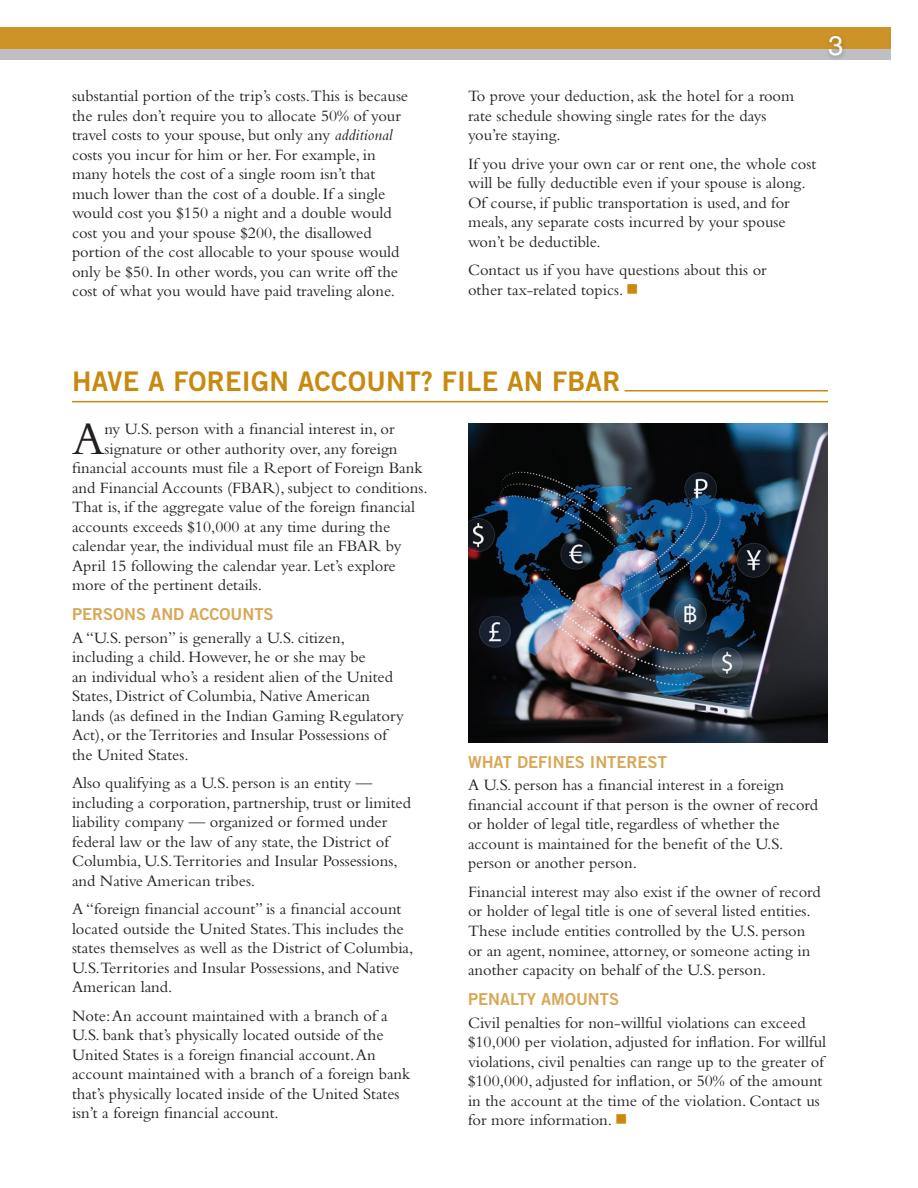
<style>
.page{position:relative;width:918px;height:1188px;background:#fff}
.page>*{position:absolute;margin:0;border:0;box-sizing:border-box;transform-origin:0 0}
.t1{font:47.85px "Bembo Std";color:#231f20}
.t2{font:27px "Trade Gothic LT Std Bd 2";letter-spacing:.01em;color:#c8890e}
.t3{font:27px "Helvetica LT Std";color:#fff}
.t4{font:16.5px/19.5px "Bembo Std";color:#231f20}
.t5{font:16.5px "Trade Gothic LT Std Bd 2";color:#d9a756}
.s1{font-style:italic}
.s2{color:#c8890e}
</style>
<div class="page">
<div style="left:0;top:44px;width:890px;height:16px;background:#bebfc2"></div>
<div style="left:0;top:27px;width:890px;height:22px;background:#cd9328"></div>
<div style="left:825px;top:32px;width:23px;height:30px;background:#231f20;opacity:.3"></div>
<hr style="left:625px;top:390px;width:203px;height:1px;background:#c8890e">
<hr style="left:72px;top:401px;width:756px;height:1px;background:#c8890e">
<img style="left:468px;top:423px;width:360px;height:319px">
<h2 class="t3" style="left:828px;top:30px;width:17px">3</h2>
<p class="t4" style="left:72px;top:86px;width:338px">substantial portion of the trip’s costs.This is because the rules don’t require you to allocate 50% of your travel costs to your spouse, but only any <span class="s1">additional </span>costs you incur for him or her. For example, in many hotels the cost of a single room isn’t that much lower than the cost of a double. If a single would cost you $150 a night and a double would cost you and your spouse $200, the disallowed portion of the cost allocable to your spouse would only be $50. In other words, you can write off the cost of what you would have paid traveling alone.</p>
<p class="t4" style="left:468px;top:86px;width:328px">To prove your deduction, ask the hotel for a room rate schedule showing single rates for the days you’re staying.</p>
<p class="t4" style="left:468px;top:154px;width:350px">If you drive your own car or rent one, the whole cost will be fully deductible even if your spouse is along.<br>Of course, if public transportation is used, and for meals, any separate costs incurred by your spouse won’t be deductible.</p>
<p class="t4" style="left:468px;top:260px;width:300px">Contact us if you have questions about this or other tax-related topics. <span class="s2">■</span></p>
<h2 class="t2" style="left:72px;top:365px;width:550px">HAVE A FOREIGN ACCOUNT? FILE AN FBAR</h2>
<h1 class="t1" style="left:72px;top:411px;width:34px">A</h1>
<p class="t4" style="left:104px;top:419px;width:292px">ny U.S. person with a financial interest in, or</p>
<p class="t4" style="left:104px;top:438px;width:295px">signature or other authority over, any foreign</p>
<p class="t4" style="left:72px;top:458px;width:352px">financial accounts must file a Report of Foreign Bank</p>
<p class="t4" style="left:72px;top:477px;width:357px">and Financial Accounts (FBAR), subject to conditions.</p>
<p class="t4" style="left:72px;top:497px;width:345px">That is, if the aggregate value of the foreign financial</p>
<p class="t4" style="left:72px;top:516px;width:320px">accounts exceeds $10,000 at any time during the</p>
<p class="t4" style="left:72px;top:536px;width:331px">calendar year, the individual must file an FBAR by</p>
<p class="t4" style="left:72px;top:555px;width:325px">April 15 following the calendar year. Let’s explore</p>
<p class="t4" style="left:72px;top:575px;width:192px">more of the pertinent details.</p>
<p class="t5" style="left:72px;top:604px;width:203px">PERSONS AND ACCOUNTS</p>
<p class="t4" style="left:72px;top:627px;width:333px">A “U.S. person” is generally a U.S. citizen, including a child. However, he or she may be<br>an individual who’s a resident alien of the United States, District of Columbia, Native American lands (as defined in the Indian Gaming Regulatory Act), or the Territories and Insular Possessions of the United States.</p>
<p class="t4" style="left:72px;top:773px;width:341px">Also qualifying as a U.S. person is an entity — including a corporation, partnership, trust or limited liability company — organized or formed under federal law or the law of any state, the District of Columbia, U.S.Territories and Insular Possessions, and Native American tribes.</p>
<p class="t4" style="left:72px;top:899px;width:343px">A “foreign financial account” is a financial account located outside the United States.This includes the states themselves as well as the District of Columbia, U.S.Territories and Insular Possessions, and Native American land.</p>
<p class="t4" style="left:72px;top:1005px;width:340px">Note: An account maintained with a branch of a U.S. bank that’s physically located outside of the United States is a foreign financial account. An account maintained with a branch of a foreign bank that’s physically located inside of the United States isn’t a foreign financial account.</p>
<p class="t5" style="left:468px;top:752px;width:200px">WHAT DEFINES INTEREST</p>
<p class="t4" style="left:468px;top:775px;width:352px">A U.S. person has a financial interest in a foreign financial account if that person is the owner of record or holder of legal title, regardless of whether the account is maintained for the benefit of the U.S. person or another person.</p>
<p class="t4" style="left:468px;top:882px;width:354px">Financial interest may also exist if the owner of record or holder of legal title is one of several listed entities.<br>These include entities controlled by the U.S. person or an agent, nominee, attorney, or someone acting in another capacity on behalf of the U.S. person.</p>
<p class="t5" style="left:468px;top:989px;width:153px">PENALTY AMOUNTS</p>
<p class="t4" style="left:468px;top:1012px;width:360px">Civil penalties for non-willful violations can exceed $10,000 per violation, adjusted for inflation. For willful violations, civil penalties can range up to the greater of $100,000, adjusted for inflation, or 50% of the amount in the account at the time of the violation. Contact us for more information. <span class="s2">■</span></p>
</div>
